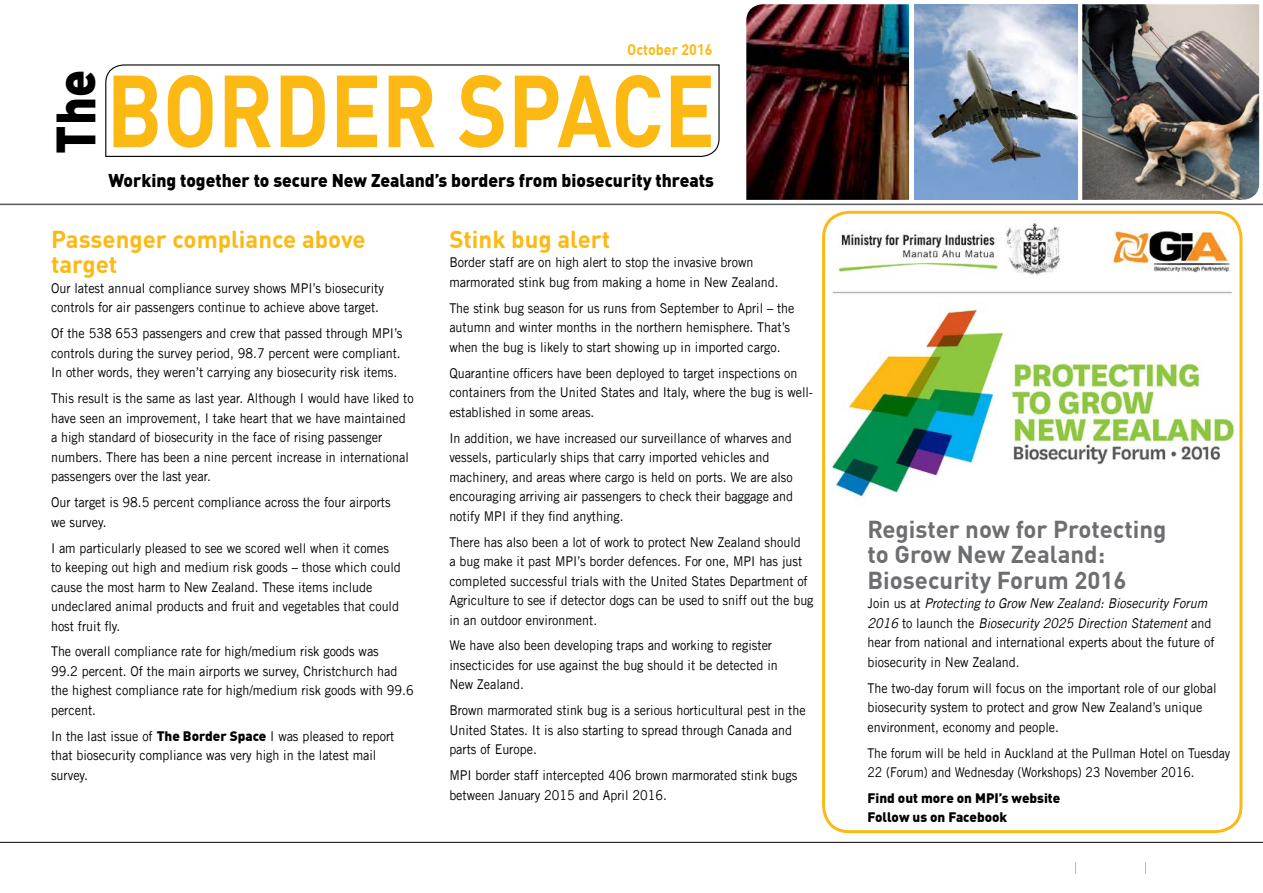
<style>
.page{position:relative;width:1263px;height:893px;background:#fff}
.page>*{position:absolute;margin:0;border:0;box-sizing:border-box;transform-origin:0 0}
.t1{font:700 100.5px "DIN";color:#fdb913;scale:.85 1}
.t2{font:900 54px "DIN";color:#000;scale:.9 1}
.Heading_1{font:700 24px/25.5px "DIN";color:#6d6e71}
.Heading_1-2{font:700 24px/25.5px "DIN";color:#fdb913}
.table_heading_blue{font:900 18.15px "DIN";color:#000;scale:.96 1}
.table_heading_blue-2{font:700 15px "DIN";color:#fdb913;scale:.95 1}
.Body{font:13.5px/19.5px "Trade Gothic LT Std";color:#000;scale:.93 1}
.Body-2{font:13.5px/19.5px "Trade Gothic LT Std";color:#000;scale:.9 1}
.Body-3{font:900 13.5px/19.5px "DIN";color:#000}
.s1{font-family:"DIN";font-weight:900}
.s2{font-style:italic}
</style>
<div class="page">
<hr style="left:0;top:204px;width:1263px;height:1px;background:#58595b">
<svg style="left:105px;top:64px;width:615px;height:93px"></svg>
<img style="left:831px;top:210px;width:410px;height:290px">
<div style="left:822px;top:211px;width:420px;height:622px;border:3px solid #fdb913;border-radius:26px"></div>
<img style="left:746px;top:4px;width:163px;height:196px">
<img style="left:915px;top:4px;width:162px;height:196px">
<img style="left:1082px;top:4px;width:177px;height:196px">
<hr style="left:0;top:842px;width:1263px;height:1px;background:#000">
<p class="table_heading_blue-2" style="left:627px;top:39px;width:91px">October 2016</p>
<p class="t2" style="left:40px;top:154px;width:95px;rotate:-90deg">The</p>
<p class="t1" style="left:106px;top:45px;width:718px">BORDER SPACE</p>
<p class="table_heading_blue" style="left:108px;top:168px;width:632px">Working together to secure New Zealand’s borders from biosecurity threats</p>
<p class="Heading_1-2" style="left:51px;top:226px;width:316px">Passenger compliance above target</p>
<p class="Body" style="left:51px;top:278px;width:360px">Our latest annual compliance survey shows MPI’s biosecurity controls for air passengers continue to achieve above target.</p>
<p class="Body" style="left:51px;top:324px;width:379px">Of the 538 653 passengers and crew that passed through MPI’s controls during the survey period, 98.7 percent were compliant.<br>In other words, they weren’t carrying any biosecurity risk items.</p>
<p class="Body" style="left:51px;top:388px;width:391px">This result is the same as last year. Although I would have liked to have seen an improvement, I take heart that we have maintained a high standard of biosecurity in the face of rising passenger numbers. There has been a nine percent increase in international passengers over the last year.</p>
<p class="Body" style="left:51px;top:492px;width:367px">Our target is 98.5 percent compliance across the four airports we survey.</p>
<p class="Body" style="left:51px;top:538px;width:378px">I am particularly pleased to see we scored well when it comes to keeping out high and medium risk goods – those which could cause the most harm to New Zealand. These items include undeclared animal products and fruit and vegetables that could host fruit fly.</p>
<p class="Body" style="left:51px;top:642px;width:391px">The overall compliance rate for high/medium risk goods was<br>99.2 percent. Of the main airports we survey, Christchurch had the highest compliance rate for high/medium risk goods with 99.6 percent.</p>
<p class="Body" style="left:51px;top:726px;width:371px">In the last issue of <span class="s1">The Border Space</span> I was pleased to report that biosecurity compliance was very high in the latest mail survey.</p>
<p class="Heading_1-2" style="left:449px;top:226px;width:162px">Stink bug alert</p>
<p class="Body" style="left:449px;top:253px;width:355px">Border staff are on high alert to stop the invasive brown marmorated stink bug from making a home in New Zealand.</p>
<p class="Body" style="left:449px;top:298px;width:373px">The stink bug season for us runs from September to April – the autumn and winter months in the northern hemisphere. That’s when the bug is likely to start showing up in imported cargo.</p>
<p class="Body" style="left:449px;top:363px;width:393px">Quarantine officers have been deployed to target inspections on containers from the United States and Italy, where the bug is well&shy;established in some areas.</p>
<p class="Body" style="left:449px;top:428px;width:371px">In addition, we have increased our surveillance of wharves and vessels, particularly ships that carry imported vehicles and machinery, and areas where cargo is held on ports. We are also encouraging arriving air passengers to check their baggage and notify MPI if they find anything.</p>
<p class="Body" style="left:449px;top:532px;width:393px">There has also been a lot of work to protect New Zealand should<br>a bug make it past MPI’s border defences. For one, MPI has just completed successful trials with the United States Department of Agriculture to see if detector dogs can be used to sniff out the bug in an outdoor environment.</p>
<p class="Body" style="left:449px;top:636px;width:355px">We have also been developing traps and working to register insecticides for use against the bug should it be detected in<br>New Zealand.</p>
<p class="Body" style="left:449px;top:700px;width:385px">Brown marmorated stink bug is a serious horticultural pest in the<br>United States. It is also starting to spread through Canada and parts of Europe.</p>
<p class="Body" style="left:449px;top:765px;width:376px">MPI border staff intercepted 406 brown marmorated stink bugs between January 2015 and April 2016.</p>
<p class="Heading_1" style="left:867px;top:516px;width:301px">Register now for Protecting to Grow New Zealand:<br>Biosecurity Forum 2016</p>
<p class="Body" style="left:867px;top:594px;width:375px">Join us at <span class="s2">Protecting to Grow New Zealand: Biosecurity Forum 2 0 1 6</span> t o l a u n c h t h e <span class="s2">Biosecurity 2025 Direction Statement</span> a n d hear from national and international experts about the future of biosecurity in New Zealand.</p>
<p class="Body" style="left:867px;top:678px;width:377px">The two-day forum will focus on the important role of our global biosecurity system to protect and grow New Zealand’s unique environment, economy and people.</p>
<p class="Body-2" style="left:867px;top:743px;width:405px">The forum will be held in Auckland at the Pullman Hotel on Tuesday<br>22 (Forum) and Wednesday (Workshops) 23 November 2016.</p>
<p class="Body-3" style="left:867px;top:788px;width:194px">Find out more on MPI’s website<br>Follow us on Facebook</p>
</div>
